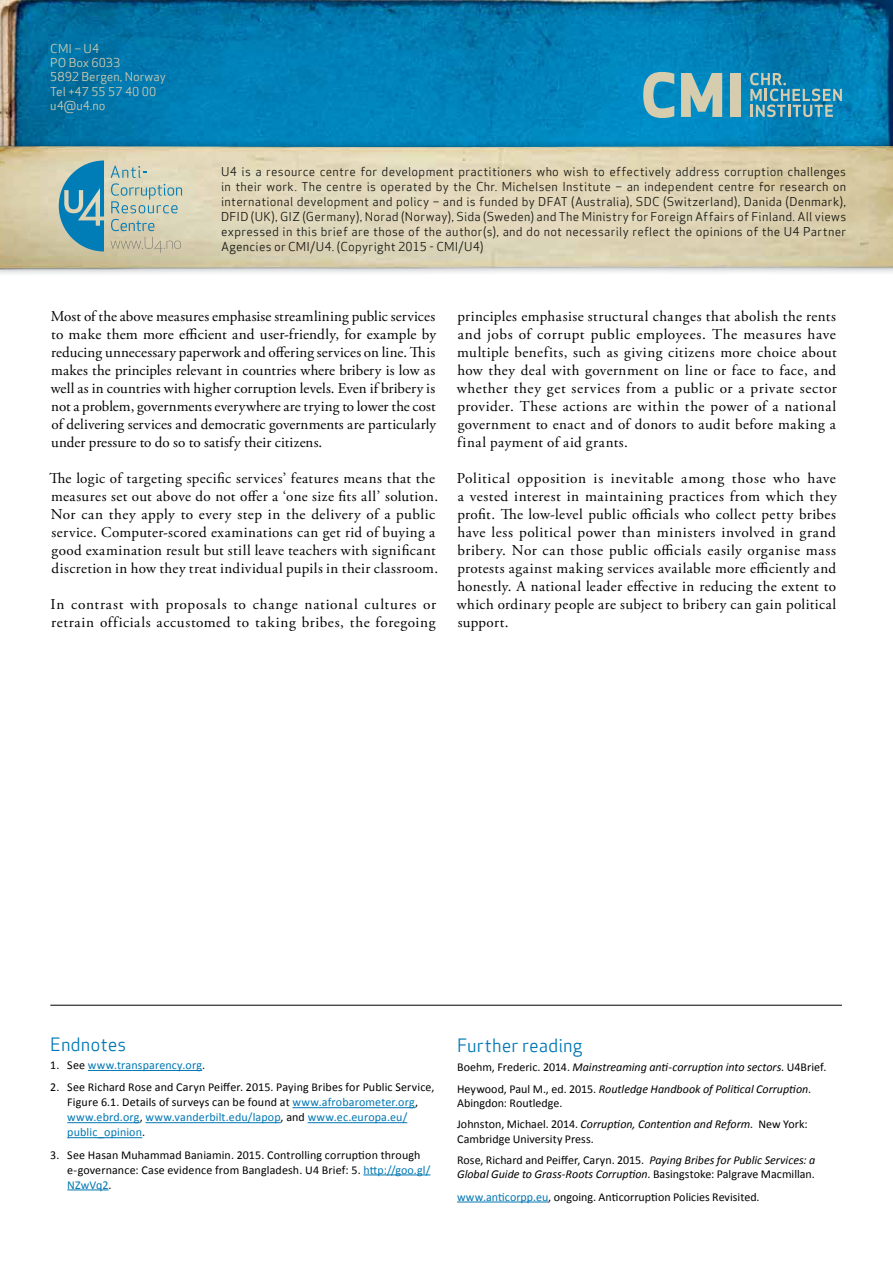
<style>
.page{position:relative;width:893px;height:1263px;background:#fff}
.page>*{position:absolute;margin:0;border:0;box-sizing:border-box;transform-origin:0 0}
.t1{font:18px "Apex Sans Book T";color:#0177b4}
.t2{font:15px/18px "Adobe Garamond Pro";letter-spacing:.03em;color:#000;text-align:justify}
.t3{font:12px/15px "Calibri";letter-spacing:.01em;color:#000}
.t4{font:12px/15px "Apex Sans Book T";letter-spacing:.02em;color:#000;text-align:justify}
.t5{font:italic 12px/21.5px "Calibri";color:#000}
.t6{font:12px/14.4px "Apex Sans Book T";color:#d6ccae}
.t7{font:12px "Calibri";letter-spacing:.015em;color:#0077b3}
.s1{color:#000}
.s2{color:#0077b3}
.s3{font-style:normal}
.s4{font-style:italic}
</style>
<div class="page">
<img style="left:0;top:0;width:893px;height:136px">
<img style="left:0;top:136px;width:893px;height:138px">
<img style="left:0;top:146px;width:893px;height:123px">
<svg style="left:59px;top:160px;width:45px;height:91px;background:#4a99b4"></svg>
<svg style="left:111px;top:166px;width:71px;height:47px;background:#c1ccba"></svg>
<svg style="left:111px;top:219px;width:43px;height:12px"></svg>
<svg style="left:110px;top:237px;width:71px;height:16px"></svg>
<svg style="left:750px;top:73px;width:92px;height:44px;background:#3e92b0"></svg>
<svg style="left:643px;top:72px;width:31px;height:46px"></svg>
<svg style="left:681px;top:73px;width:41px;height:44px;background:#9cbab3"></svg>
<div style="left:730px;top:73px;width:10px;height:44px;background:#d6ccae"></div>
<hr style="left:88px;top:1070px;width:114px;height:1px;background:#0077b3">
<hr style="left:292px;top:1107px;width:123px;height:1px;background:#0077b3">
<hr style="left:67px;top:1122px;width:73px;height:1px;background:#0077b3">
<hr style="left:146px;top:1122px;width:135px;height:1px;background:#0077b3">
<hr style="left:308px;top:1122px;width:99px;height:1px;background:#0077b3">
<hr style="left:67px;top:1137px;width:75px;height:1px;background:#0077b3">
<hr style="left:363px;top:1174px;width:67px;height:1px;background:#0077b3">
<hr style="left:67px;top:1189px;width:42px;height:1px;background:#0077b3">
<hr style="left:50px;top:1005px;width:792px;height:1px;background:#000">
<hr style="left:457px;top:1201px;width:91px;height:1px;background:#0077b3">
<p class="t6" style="left:50px;top:41px;width:117px">CMI – U4<br>PO Box 6033<br>5892 Bergen, Norway<br>Tel +47 55 57 40 00 u4@u4.no</p>
<p class="t4" style="left:221px;top:164px;width:627px">U4 is a resource centre for development practitioners who wish to effectively address corruption challenges in their work. The centre is operated by the Chr. Michelsen Institute – an independent centre for research on international development and policy – and is funded by DFAT (Australia), SDC (Switzerland), Danida (Denmark), DFID (UK), GIZ (Germany), Norad (Norway), Sida (Sweden) and The Ministry for Foreign Affairs of Finland. All views expressed in this brief are those of the author(s), and do not necessarily reflect the opinions of the U4 Partner Agencies or CMI/U4. (Copyright 2015 - CMI/U4)</p>
<p class="t2" style="left:51px;top:308px;width:387px">Most of the above measures emphasise streamlining public services to make them more efficient and user-friendly, for example by reducing unnecessary paperwork and offering services on line. This makes the principles relevant in countries where bribery is low as well as in countries with higher corruption levels. Even if bribery is not a problem, governments everywhere are trying to lower the cost of delivering services and democratic governments are particularly under pressure to do so to satisfy their citizens.</p>
<p class="t2" style="left:49px;top:470px;width:390px;text-align:left">The logic of targeting specific services’ features means that the measures set out above do not offer a ‘one size fits all’ solution.<br>Nor can they apply to every step in the delivery of a public service. Computer-scored examinations can get rid of buying a good examination result but still leave teachers with significant discretion in how they treat individual pupils in their classroom.</p>
<p class="t2" style="left:51px;top:596px;width:387px">In contrast with proposals to change national cultures or retrain officials accustomed to taking bribes, the foregoing</p>
<p class="t2" style="left:457px;top:308px;width:381px">principles emphasise structural changes that abolish the rents and jobs of corrupt public employees. The measures have multiple benefits, such as giving citizens more choice about how they deal with government on line or face to face, and whether they get services from a public or a private sector provider. These actions are within the power of a national government to enact and of donors to audit before making a final payment of aid grants.</p>
<p class="t2" style="left:457px;top:470px;width:382px">Political opposition is inevitable among those who have a vested interest in maintaining practices from which they profit. The low-level public officials who collect petty bribes have less political power than ministers involved in grand bribery. Nor can those public officials easily organise mass protests against making services available more efficiently and honestly. A national leader effective in reducing the extent to which ordinary people are subject to bribery can gain political support.</p>
<p class="t1" style="left:50px;top:1033px;width:78px">Endnotes</p>
<p class="t7" style="left:50px;top:1057px;width:156px"><span class="s1">1. See</span> www.transparency.org<span class="s1">.</span></p>
<p class="t3" style="left:67px;top:1080px;width:369px;text-indent:-17px">2. See Richard Rose and Caryn Peiffer. 2015. Paying Bribes for Public Service, Figure 6.1. Details of surveys can be found at <span class="s2">www.afrobarometer.org</span>, <span class="s2">www.ebrd.org</span>, <span class="s2">www.vanderbilt.edu/lapop</span>, and <span class="s2">www.ec.europa.eu/ public_opinion</span>.</p>
<p class="t3" style="left:67px;top:1147px;width:365px;text-indent:-17px">3. See Hasan Muhammad Baniamin. 2015. Controlling corruption through e-governance: Case evidence from Bangladesh. U4 Brief: 5. <span class="s2">http://goo.gl/<br>NZwVq2</span>.</p>
<p class="t1" style="left:457px;top:1034px;width:127px">Further reading</p>
<p class="t5" style="left:457px;top:1056px;width:371px"><span class="s3">Boehm, Frederic. 2014.</span> Mainstreaming anti-corruption into sectors<span class="s3">. U4Brief.<br>Heywood, Paul M., ed. 2015.</span> Routledge Handbook of Political Corruption<span class="s3">.</span></p>
<p class="t3" style="left:457px;top:1092px;width:352px;line-height:21.5px">Abingdon: Routledge.<br>Johnston, Michael. 2014. <span class="s4">Corruption, Contention and Reform.</span> New York:</p>
<p class="t3" style="left:457px;top:1128px;width:360px;line-height:21.5px">Cambridge University Press.<br>Rose, Richard and Peiffer, Caryn. 2015. <span class="s4">Paying Bribes for Public Services: a</span></p>
<p class="t3" style="left:457px;top:1163px;width:359px;line-height:22.2px"><span class="s4">Global Guide to Grass-Roots Corruption</span>. Basingstoke: Palgrave Macmillan. <span class="s2">www.anticorpp.eu</span>, ongoing. Anticorruption Policies Revisited.</p>
</div>
